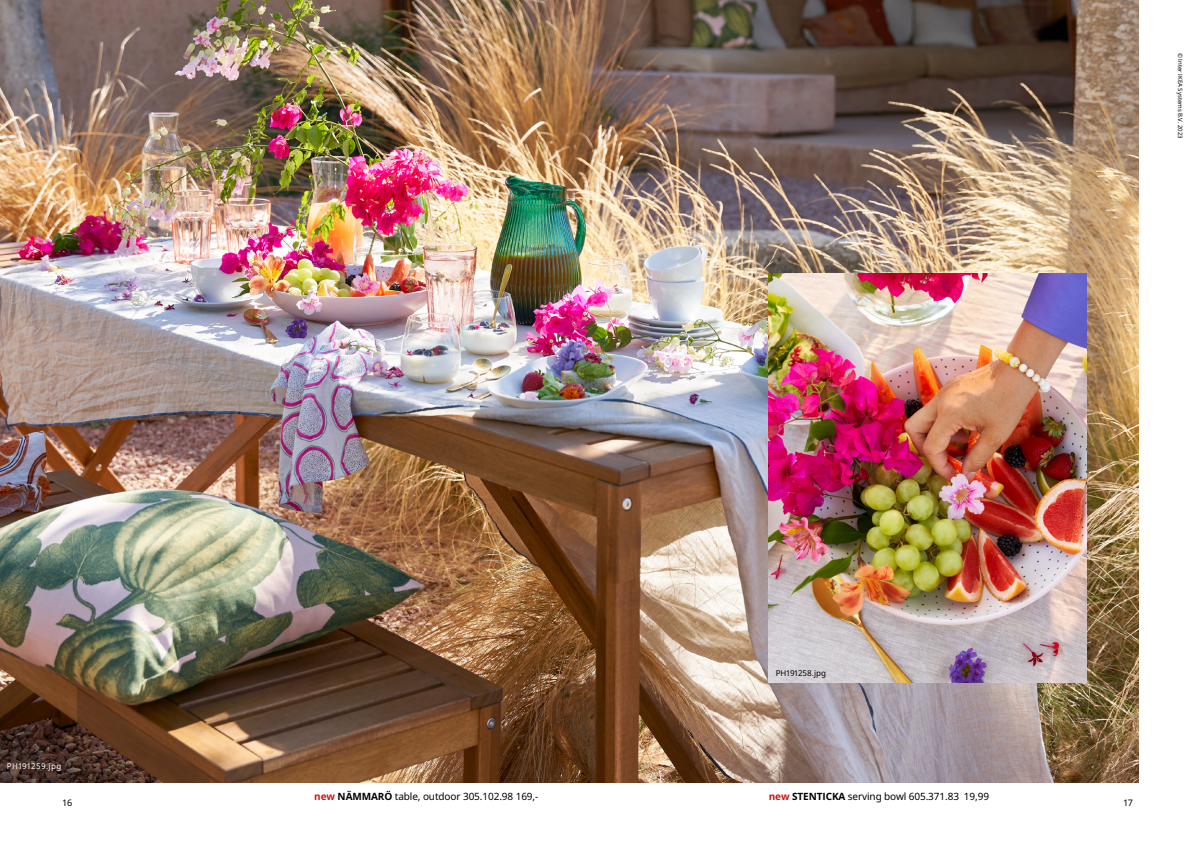
<style>
.page{position:relative;width:1196px;height:843px;background:#fff}
.page>*{position:absolute;margin:0;border:0;box-sizing:border-box;transform-origin:0 0}
.product_specs{font:10px "Noto IKEA Latin";letter-spacing:-.01em;color:#000}
.t1{font:9px "Noto IKEA Latin";color:#000}
.Body_Text_1{font:8px "Noto IKEA Latin";letter-spacing:.05em;color:#fff}
.t2{font:8px "Noto IKEA Latin";color:#000}
.t3{font:6px "Noto IKEA Latin";color:#000}
.s1{font-weight:700;color:#cd1719}
.s2{font-weight:700}
</style>
<div class="page">
<img style="left:0;top:0;width:1138px;height:782px">
<img style="left:768px;top:274px;width:318px;height:408px">
<p class="t3" style="left:1184px;top:53px;width:87px;rotate:90deg">© Inter IKEA Systems B.V. 2023</p>
<p class="Body_Text_1" style="left:7px;top:760px;width:56px">PH191259.jpg</p>
<p class="t2" style="left:775px;top:667px;width:52px">PH191258.jpg</p>
<p class="product_specs" style="left:314px;top:788px;width:226px"><span class="s1">new</span> <span class="s2">NÄMMARÖ</span> table, outdoor 305.102.98 169,-</p>
<p class="product_specs" style="left:768px;top:788px;width:222px"><span class="s1">new</span> <span class="s2">STENTICKA</span> serving bowl 605.371.83 19,99</p>
<p class="t1" style="left:63px;top:796px;width:11px">16</p>
<p class="t1" style="left:1123px;top:796px;width:10px">17</p>
</div>
